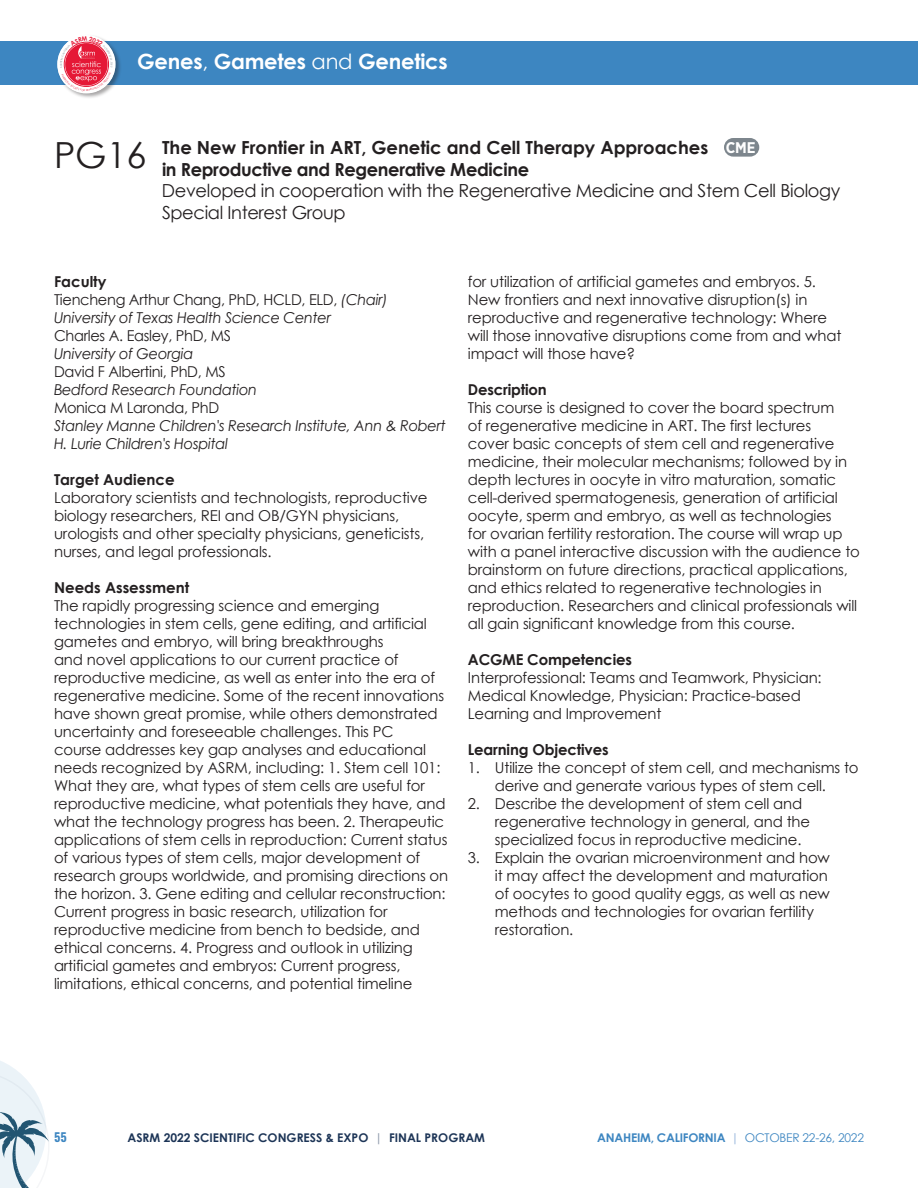
<style>
.page{position:relative;width:918px;height:1188px;background:#fff}
.page>*{position:absolute;margin:0;border:0;box-sizing:border-box;transform-origin:0 0}
.PC{font:36px "Century Gothic";color:#231f20}
.t1{font:700 21px "Century Gothic";letter-spacing:-.01em;color:#fff}
.PC-2{font:18px/21.6px "Century Gothic";letter-spacing:-.02em;color:#231f20}
.PC-3{font:700 18px "Century Gothic";color:#231f20}
.PC-4{font:700 18px "Century Gothic";letter-spacing:-.02em;color:#231f20}
.t2{font:700 15.45px "Gotham Narrow";color:#fff}
.t3{font:15px/18px "Century Gothic";letter-spacing:-.01em;color:#231f20}
.t4{font:italic 15px/18px "Century Gothic";letter-spacing:-.02em;color:#231f20}
.t5{font:700 15px "Century Gothic";letter-spacing:-.01em;color:#231f20}
.t6{font:700 12px "Century Gothic";color:#1d3557}
.t7{font:700 12px "Century Gothic";letter-spacing:-.02em;color:#3d86c1}
.t8{font:700 12px "Oswald";color:#3d86c1}
.s1{font-weight:400}
.s2{font-style:italic}
.s3{color:#8e9aab}
.s4{color:#9bb8dd}
</style>
<div class="page">
<svg style="left:0;top:1061px;width:49px;height:127px"></svg>
<div style="left:724px;top:138px;width:35px;height:19px;background:#7d868d;border-radius:9px"></div>
<div style="left:0;top:41px;width:918px;height:43px;background:#3d86c1"></div>
<div style="left:56px;top:34px;width:65px;height:65px;background:#231f20;opacity:.4"></div>
<svg style="left:57px;top:35px;width:58px;height:58px"></svg>
<h2 class="t1" style="left:137px;top:45px;width:312px">Genes<span class="s1">,</span> Gametes <span class="s1">and</span> Genetics</h2>
<p class="PC" style="left:54px;top:130px;width:94px">PG16</p>
<p class="PC-3" style="left:162px;top:134px;width:548px">The New Frontier in ART, Genetic and Cell Therapy Approaches</p>
<p class="t2" style="left:726px;top:138px;width:32px">CME</p>
<p class="PC-4" style="left:162px;top:156px;width:369px">in Reproductive and Regenerative Medicine</p>
<p class="PC-2" style="left:162px;top:180px;width:680px">Developed in cooperation with the Regenerative Medicine and Stem Cell Biology<br>Special Interest Group</p>
<p class="t5" style="left:54px;top:270px;width:54px">Faculty</p>
<p class="t3" style="left:54px;top:290px;width:335px">Tiencheng Arthur Chang, PhD, HCLD, ELD, <span class="s2">(Chair)</span></p>
<p class="t4" style="left:54px;top:308px;width:279px">University of Texas Health Science Center</p>
<p class="t3" style="left:54px;top:326px;width:179px">Charles A. Easley, PhD, MS</p>
<p class="t4" style="left:54px;top:344px;width:141px">University of Georgia</p>
<p class="t3" style="left:54px;top:362px;width:173px">David F Albertini, PhD, MS</p>
<p class="t4" style="left:54px;top:380px;width:205px">Bedford Research Foundation</p>
<p class="t3" style="left:54px;top:398px;width:167px">Monica M Laronda, PhD</p>
<p class="t4" style="left:54px;top:416px;width:393px">Stanley Manne Children's Research Institute, Ann &amp; Robert<br>H. Lurie Children's Hospital</p>
<p class="t5" style="left:54px;top:468px;width:122px">Target Audience</p>
<p class="t3" style="left:54px;top:488px;width:375px">Laboratory scientists and technologists, reproductive biology researchers, REI and OB/GYN physicians, urologists and other specialty physicians, geneticists, nurses, and legal professionals.</p>
<p class="t5" style="left:54px;top:576px;width:137px">Needs Assessment</p>
<p class="t3" style="left:54px;top:596px;width:396px">The rapidly progressing science and emerging technologies in stem cells, gene editing, and artificial gametes and embryo, will bring breakthroughs<br>and novel applications to our current practice of reproductive medicine, as well as enter into the era of regenerative medicine. Some of the recent innovations have shown great promise, while others demonstrated uncertainty and foreseeable challenges. This PC<br>course addresses key gap analyses and educational needs recognized by ASRM, including: 1. Stem cell 101:<br>What they are, what types of stem cells are useful for reproductive medicine, what potentials they have, and what the technology progress has been. 2. Therapeutic applications of stem cells in reproduction: Current status of various types of stem cells, major development of research groups worldwide, and promising directions on the horizon. 3. Gene editing and cellular reconstruction:<br>Current progress in basic research, utilization for reproductive medicine from bench to bedside, and ethical concerns. 4. Progress and outlook in utilizing artificial gametes and embryos: Current progress, limitations, ethical concerns, and potential timeline</p>
<p class="t3" style="left:468px;top:272px;width:375px">for utilization of artificial gametes and embryos. 5.<br>New frontiers and next innovative disruption(s) in reproductive and regenerative technology: Where will those innovative disruptions come from and what impact will those have?</p>
<p class="t5" style="left:468px;top:378px;width:81px">Description</p>
<p class="t3" style="left:468px;top:398px;width:394px">This course is designed to cover the board spectrum<br>of regenerative medicine in ART. The first lectures<br>cover basic concepts of stem cell and regenerative medicine, their molecular mechanisms; followed by in depth lectures in oocyte in vitro maturation, somatic cell-derived spermatogenesis, generation of artificial oocyte, sperm and embryo, as well as technologies<br>for ovarian fertility restoration. The course will wrap up with a panel interactive discussion with the audience to brainstorm on future directions, practical applications, and ethics related to regenerative technologies in reproduction. Researchers and clinical professionals will all gain significant knowledge from this course.</p>
<p class="t5" style="left:468px;top:648px;width:166px">ACGME Competencies</p>
<p class="t3" style="left:468px;top:668px;width:355px">Interprofessional: Teams and Teamwork, Physician:<br>Medical Knowledge, Physician: Practice-based<br>Learning and Improvement</p>
<p class="t5" style="left:468px;top:738px;width:142px">Learning Objectives</p>
<p class="t3" style="left:468px;top:758px;width:392px;text-align:center">1. Utilize the concept of stem cell, and mechanisms to derive and generate various types of stem cell.</p>
<p class="t3" style="left:495px;top:794px;width:317px;text-indent:-27px">2. Describe the development of stem cell and regenerative technology in general, and the specialized focus in reproductive medicine.</p>
<p class="t3" style="left:495px;top:848px;width:337px;text-indent:-27px">3. Explain the ovarian microenvironment and how it may affect the development and maturation of oocytes to good quality eggs, as well as new methods and technologies for ovarian fertility restoration.</p>
<p class="t8" style="left:54px;top:1129px;width:14px">55</p>
<p class="t6" style="left:128px;top:1129px;width:359px">ASRM 2022 SCIENTIFIC CONGRESS &amp; EXPO <span class="s3">|</span> FINAL PROGRAM</p>
<p class="t7" style="left:597px;top:1129px;width:268px">ANAHEIM, CALIFORNIA <span class="s4">|</span> <span class="s1">OCTOBER 22-26, 2022</span></p>
</div>
